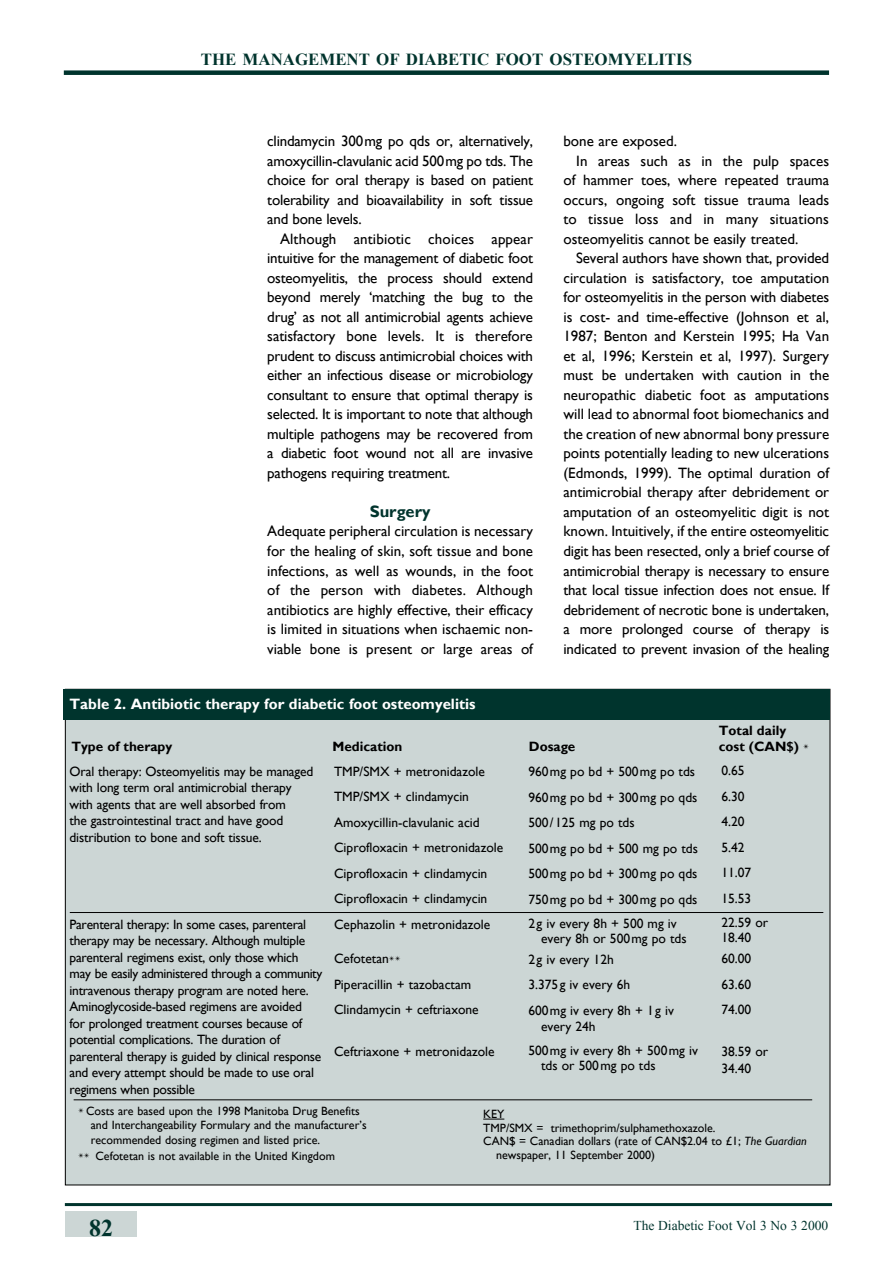
<style>
.page{position:relative;width:893px;height:1263px;background:#fff}
.page>*{position:absolute;margin:0;border:0;box-sizing:border-box;transform-origin:0 0}
.t1{font:700 24px "Times New Roman";color:#00342d}
.t2{font:700 16.8px "Times New Roman";color:#00342d}
.t3{font:700 16.5px "Gill Sans";color:#00342d}
.t4{font:15px/19.5px "Gill Sans";color:#000;text-align:justify}
.t5{font:700 15px "Gill Sans";color:#fff}
.t6{font:13.5px/25.5px "Gill Sans";letter-spacing:-.01em;color:#000}
.t7{font:700 13.5px "Gill Sans";color:#000}
.t8{font:13.5px "Times New Roman";color:#00342d}
.t9{font:12px/14.4px "Gill Sans";color:#000}
.s1{font-style:italic}
</style>
<div class="page">
<div style="left:65px;top:689px;width:765px;height:496px;background:#ccd6d5"></div>
<div style="left:64px;top:70px;width:765px;height:5px;background:#00342d"></div>
<div style="left:65px;top:1212px;width:72px;height:25px;background:#ccd6d5"></div>
<hr style="left:65px;top:1203px;width:767px;height:3px;background:#00342d">
<div style="left:64px;top:689px;width:766px;height:30px;background:#00342d"></div>
<svg style="left:483px;top:1119px;width:21px;height:1px"></svg>
<hr style="left:74px;top:1099px;width:738px;height:1px;background:#000">
<hr style="left:70px;top:912px;width:753px;height:1px;background:#000">
<p class="t2" style="left:201px;top:47px;width:493px">THE MANAGEMENT OF DIABETIC FOOT OSTEOMYELITIS</p>
<p class="t4" style="left:267px;top:131px;width:267px">clindamycin 300mg po qds or, alternatively, amoxycillin-clavulanic acid 500mg po tds. The choice for oral therapy is based on patient tolerability and bioavailability in soft tissue and bone levels.</p>
<p class="t4" style="left:267px;top:229px;width:267px;text-indent:13px">Although antibiotic choices appear intuitive for the management of diabetic foot osteomyelitis, the process should extend beyond merely ‘matching the bug to the drug’ as not all antimicrobial agents achieve satisfactory bone levels. It is therefore prudent to discuss antimicrobial choices with either an infectious disease or microbiology consultant to ensure that optimal therapy is selected. It is important to note that although multiple pathogens may be recovered from a diabetic foot wound not all are invasive pathogens requiring treatment.</p>
<p class="t3" style="left:370px;top:501px;width:62px">Surgery</p>
<p class="t4" style="left:267px;top:521px;width:267px">Adequate peripheral circulation is necessary for the healing of skin, soft tissue and bone infections, as well as wounds, in the foot of the person with diabetes. Although antibiotics are highly effective, their efficacy is limited in situations when ischaemic non&shy;viable bone is present or large areas of</p>
<p class="t5" style="left:70px;top:695px;width:408px">Table 2. Antibiotic therapy for diabetic foot osteomyelitis</p>
<p class="t4" style="left:563px;top:131px;width:115px">bone are exposed.</p>
<p class="t4" style="left:576px;top:151px;width:254px">In areas such as in the pulp spaces</p>
<p class="t4" style="left:563px;top:170px;width:267px">of hammer toes, where repeated trauma</p>
<p class="t4" style="left:563px;top:190px;width:267px">occurs, ongoing soft tissue trauma leads</p>
<p class="t4" style="left:563px;top:209px;width:267px">to tissue loss and in many situations</p>
<p class="t4" style="left:563px;top:229px;width:236px">osteomyelitis cannot be easily treated.</p>
<p class="t4" style="left:576px;top:248px;width:255px">Several authors have shown that, provided</p>
<p class="t4" style="left:563px;top:268px;width:267px">circulation is satisfactory, toe amputation</p>
<p class="t4" style="left:563px;top:287px;width:267px">for osteomyelitis in the person with diabetes</p>
<p class="t4" style="left:563px;top:307px;width:267px">is cost- and time-effective (Johnson et al,</p>
<p class="t4" style="left:563px;top:326px;width:267px">1987; Benton and Kerstein 1995; Ha Van</p>
<p class="t4" style="left:563px;top:346px;width:267px">et al, 1996; Kerstein et al, 1997). Surgery</p>
<p class="t4" style="left:563px;top:365px;width:267px">must be undertaken with caution in the</p>
<p class="t4" style="left:563px;top:385px;width:267px">neuropathic diabetic foot as amputations</p>
<p class="t4" style="left:563px;top:404px;width:267px">will lead to abnormal foot biomechanics and</p>
<p class="t4" style="left:563px;top:424px;width:267px">the creation of new abnormal bony pressure</p>
<p class="t4" style="left:563px;top:443px;width:267px">points potentially leading to new ulcerations</p>
<p class="t4" style="left:563px;top:463px;width:267px">(Edmonds, 1999). The optimal duration of</p>
<p class="t4" style="left:563px;top:482px;width:267px">antimicrobial therapy after debridement or</p>
<p class="t4" style="left:563px;top:502px;width:267px">amputation of an osteomyelitic digit is not</p>
<p class="t4" style="left:563px;top:521px;width:267px">known. Intuitively, if the entire osteomyelitic</p>
<p class="t4" style="left:563px;top:541px;width:267px">digit has been resected, only a brief course of</p>
<p class="t4" style="left:563px;top:560px;width:267px">antimicrobial therapy is necessary to ensure</p>
<p class="t4" style="left:563px;top:580px;width:267px">that local tissue infection does not ensue. If</p>
<p class="t4" style="left:563px;top:599px;width:267px">debridement of necrotic bone is undertaken,</p>
<p class="t4" style="left:563px;top:619px;width:267px">a more prolonged course of therapy is</p>
<p class="t4" style="left:563px;top:638px;width:267px">indicated to prevent invasion of the healing</p>
<p class="t7" style="left:719px;top:722px;width:69px">Total daily</p>
<p class="t7" style="left:71px;top:738px;width:103px">Type of therapy</p>
<p class="t7" style="left:333px;top:738px;width:71px">Medication</p>
<p class="t7" style="left:529px;top:738px;width:48px">Dosage</p>
<p class="t7" style="left:719px;top:738px;width:82px">cost (CAN$)</p>
<p class="t6" style="left:70px;top:763px;width:245px;line-height:16.5px">Oral therapy: Osteomyelitis may be managed with long term oral antimicrobial therapy with agents that are well absorbed from<br>the gastrointestinal tract and have good distribution to bone and soft tissue.</p>
<p class="t6" style="left:70px;top:916px;width:254px;line-height:16.5px">Parenteral therapy: In some cases, parenteral therapy may be necessary. Although multiple parenteral regimens exist, only those which may be easily administered through a community intravenous therapy program are noted here.<br>Aminoglycoside-based regimens are avoided<br>for prolonged treatment courses because of potential complications. The duration of parenteral therapy is guided by clinical response and every attempt should be made to use oral regimens when possible</p>
<p class="t6" style="left:334px;top:758px;width:171px">TMP/SMX + metronidazole<br>TMP/SMX + clindamycin<br>Amoxycillin-clavulanic acid<br>Ciprofloxacin + metronidazole<br>Ciprofloxacin + clindamycin<br>Ciprofloxacin + clindamycin<br>Cephazolin + metronidazole</p>
<p class="t6" style="left:334px;top:946px;width:146px">Cefotetan<br>Piperacillin + tazobactam<br>Clindamycin + ceftriaxone</p>
<p class="t6" style="left:334px;top:1039px;width:162px">Ceftriaxone + metronidazole</p>
<p class="t6" style="left:528px;top:759px;width:171px">960mg po bd + 500mg po tds<br>960mg po bd + 300mg po qds<br>500/125 mg po tds<br>500mg po bd + 500 mg po tds<br>500mg po bd + 300mg po qds<br>750mg po bd + 300mg po qds</p>
<p class="t6" style="left:541px;top:915px;width:147px;line-height:15px;text-indent:-13px">2g iv every 8h + 500 mg iv every 8h or 500mg po tds</p>
<p class="t6" style="left:528px;top:946px;width:147px">2g iv every 12h<br>3.375g iv every 6h<br>600mg iv every 8h + 1g iv</p>
<p class="t6" style="left:528px;top:1014px;width:171px;line-height:24px;text-indent:13px">every 24h<br>500mg iv every 8h + 500mg iv</p>
<p class="t6" style="left:541px;top:1053px;width:116px">tds or 500mg po tds</p>
<p class="t6" style="left:721px;top:758px;width:31px">0.65<br>6.30<br>4.20<br>5.42<br>11.07<br>15.53</p>
<p class="t6" style="left:721px;top:915px;width:48px;line-height:15px">22.59 or<br>18.40</p>
<p class="t6" style="left:721px;top:945px;width:31px;text-align:justify">60.00<br>63.60<br>74.00</p>
<p class="t6" style="left:721px;top:1043px;width:48px;line-height:16.5px">38.59 or<br>34.40</p>
<p class="t9" style="left:91px;top:1103px;width:277px;text-indent:-5px">Costs are based upon the 1998 Manitoba Drug Benefits and Interchangeability Formulary and the manufacturer’s recommended dosing regimen and listed price.</p>
<p class="t9" style="left:95px;top:1149px;width:241px">Cefotetan is not available in the United Kingdom</p>
<p class="t9" style="left:483px;top:1107px;width:23px">KEY</p>
<p class="t9" style="left:483px;top:1120px;width:234px">TMP/SMX = trimethoprim/sulphamethoxazole.</p>
<p class="t9" style="left:483px;top:1134px;width:325px">CAN$ = Canadian dollars (rate of CAN$2.04 to £1; <span class="s1">The Guardian</span></p>
<p class="t9" style="left:496px;top:1147px;width:160px">newspaper, 11 September 2000)</p>
<h1 class="t1" style="left:89px;top:1211px;width:26px">82</h1>
<p class="t8" style="left:633px;top:1216px;width:196px">The Diabetic Foot Vol 3 No 3 2000</p>
</div>
